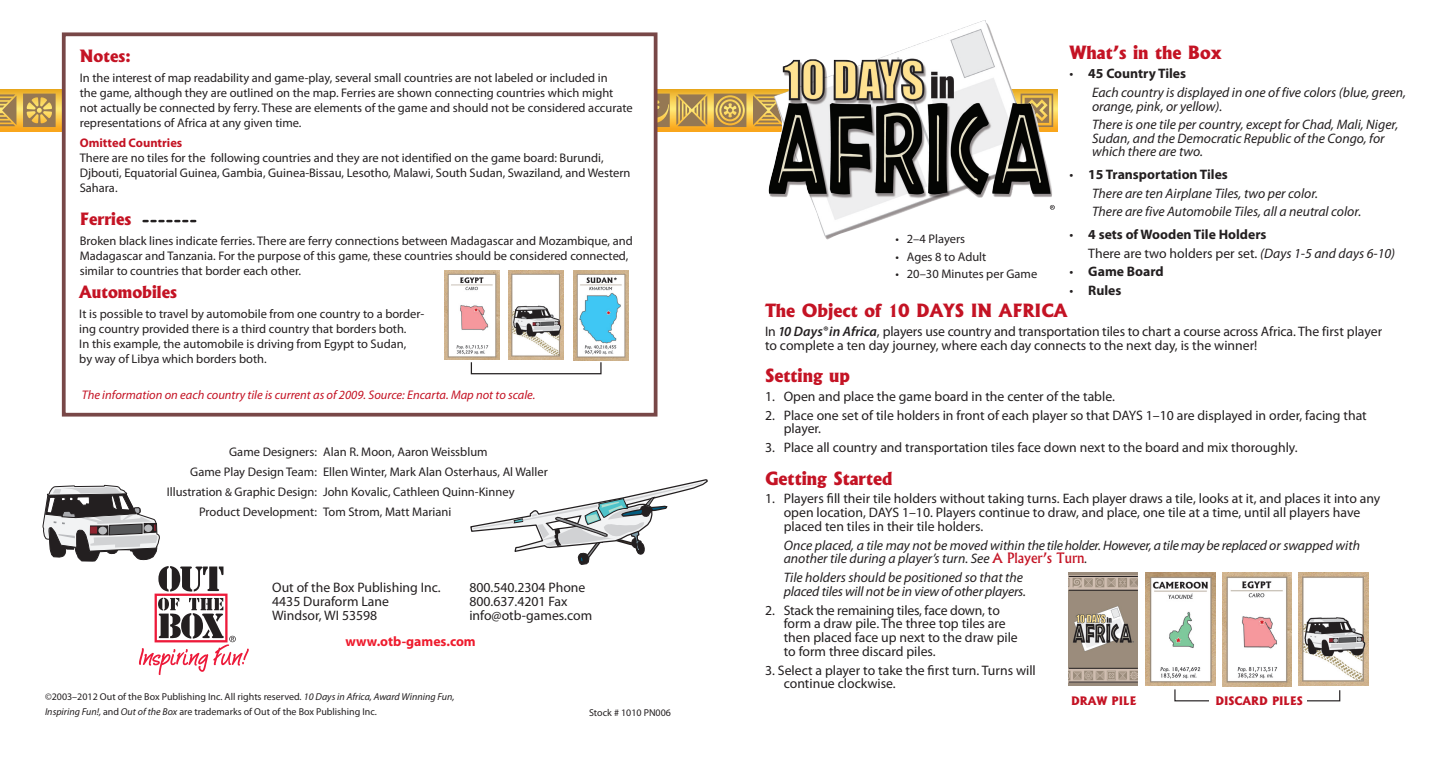
<style>
.page{position:relative;width:1440px;height:765px;background:#fff}
.page>*{position:absolute;margin:0;border:0;box-sizing:border-box;transform-origin:0 0}
.t1{font:800 17.5px "Albertus";color:#c41324}
.t2{font:800 16.25px "Albertus";color:#c41324}
.t3{font:13.75px/13.8px "Myriad Pro";color:#231f20}
.t4{font:italic 13.75px/13.8px "Myriad Pro";color:#231f20}
.t5{font:700 13.75px "Myriad Pro";color:#ee1b2d}
.t6{font:700 13.75px "Myriad Pro";color:#231f20}
.t7{font:12.5px/15px "Myriad Pro";color:#231f20}
.t8{font:italic 12.5px "Myriad Pro";color:#c41324}
.t9{font:700 12.5px "Myriad Pro";color:#c41324}
.t10{font:800 11.25px "Albertus";color:#c41324}
.t11{font:10px/15px "Myriad Pro";color:#231f20}
.s1{font-size:11.25px}
.s2{font-style:italic}
.s3{font-style:normal}
.s4{font-weight:700;font-style:normal}
.s5{font-weight:700}
.s6{font-weight:400}
.s7{font-weight:600;font-style:italic}
.s8{font-weight:600;font-style:italic;font-size:12.5px}
.s9{font-family:"Albertus";font-weight:500;font-style:normal;color:#c41324}
</style>
<div class="page">
<svg style="left:0;top:90px;width:1058px;height:42px;background:#f3b837"></svg>
<svg style="left:0;top:94px;width:16px;height:32px"></svg>
<svg style="left:23px;top:94px;width:33px;height:33px"></svg>
<svg style="left:658px;top:94px;width:12px;height:33px"></svg>
<svg style="left:676px;top:94px;width:31px;height:32px"></svg>
<svg style="left:714px;top:94px;width:32px;height:33px"></svg>
<svg style="left:753px;top:94px;width:13px;height:32px"></svg>
<div style="left:155px;top:594px;width:73px;height:48px;border:2px solid #ed1a3a"></div>
<svg style="left:139px;top:598px;width:110px;height:77px"></svg>
<svg style="left:42px;top:484px;width:182px;height:108px"></svg>
<svg style="left:470px;top:479px;width:238px;height:86px"></svg>
<div style="left:62px;top:32px;width:596px;height:385px;background:#fff;border:4px solid #784747"></div>
<img style="left:509px;top:270px;width:55px;height:90px">
<img style="left:444px;top:270px;width:55px;height:90px">
<img style="left:573px;top:270px;width:56px;height:90px">
<img style="left:766px;top:20px;width:289px;height:220px">
<div style="left:471px;top:362px;width:131px;height:12px;border:1px solid #231f20"></div>
<svg style="left:1050px;top:205px;width:5px;height:5px"></svg>
<svg style="left:1174px;top:689px;width:167px;height:13px"></svg>
<div style="left:1210px;top:697px;width:97px;height:9px;background:#fff"></div>
<img style="left:1145px;top:573px;width:70px;height:113px">
<img style="left:1222px;top:573px;width:70px;height:113px">
<img style="left:1299px;top:573px;width:69px;height:113px">
<img style="left:1069px;top:573px;width:69px;height:112px">
<hr style="left:1069px;top:576px;width:69px;height:1px;background:#231f20">
<hr style="left:1069px;top:590px;width:69px;height:1px;background:#231f20">
<hr style="left:1069px;top:668px;width:69px;height:1px;background:#231f20">
<hr style="left:1069px;top:682px;width:69px;height:1px;background:#231f20">
<svg style="left:144px;top:220px;width:51px;height:2px"></svg>
<h2 class="t2" style="left:80px;top:47px;width:53px">Notes:</h2>
<p class="t7" style="left:80px;top:70px;width:554px">In the interest of map readability and game-play, several small countries are not labeled or included in<br>the game, although they are outlined on the map. Ferries are shown connecting countries which might not actually be connected by ferry. These are elements of the game and should not be considered accurate representations of Africa at any given time.</p>
<p class="t9" style="left:80px;top:135px;width:104px">Omitted Countries</p>
<p class="t7" style="left:80px;top:150px;width:552px">There are no tiles for the following countries and they are not identified on the game board: Burundi,<br>Djbouti, Equatorial Guinea, Gambia, Guinea-Bissau, Lesotho, Malawi, South Sudan, Swaziland, and Western<br>Sahara.</p>
<h2 class="t2" style="left:80px;top:210px;width:53px">Ferries</h2>
<p class="t7" style="left:80px;top:233px;width:555px">Broken black lines indicate ferries. There are ferry connections between Madagascar and Mozambique, and<br>Madagascar and Tanzania. For the purpose of this game, these countries should be considered connected, similar to countries that border each other.</p>
<h2 class="t2" style="left:79px;top:283px;width:99px">Automobiles</h2>
<p class="t7" style="left:79px;top:306px;width:347px">It is possible to travel by automobile from one country to a border&shy;ing country provided there is a third country that borders both.<br>In this example, the automobile is driving from Egypt to Sudan,<br>by way of Libya which borders both.</p>
<p class="t8" style="left:82px;top:387px;width:455px">The information on each country tile is current as of 2009. Source: Encarta. Map not to scale.</p>
<p class="t7" style="left:229px;top:444px;width:260px">Game Designers: Alan R. Moon, Aaron Weissblum</p>
<p class="t7" style="left:190px;top:464px;width:359px">Game Play Design Team: Ellen Winter, Mark Alan Osterhaus, Al Waller</p>
<p class="t7" style="left:167px;top:484px;width:349px">Illustration <span class="s1">&amp;</span> Graphic Design: John Kovalic, Cathleen Quinn-Kinney</p>
<p class="t7" style="left:199px;top:504px;width:254px">Product Development: Tom Strom, Matt Mariani</p>
<p class="t3" style="left:272px;top:580px;width:170px">Out of the Box Publishing Inc.<br>4435 Duraform Lane<br>Windsor, WI 53598</p>
<p class="t3" style="left:469px;top:580px;width:124px">800.540.2304 Phone<br>800.637.4201 Fax info@otb-games.com</p>
<p class="t5" style="left:346px;top:632px;width:132px">www.otb-games.com</p>
<p class="t11" style="left:45px;top:689px;width:411px">©2003–2012 Out of the Box Publishing Inc. All rights reserved. <span class="s2">10 Days in Africa, Award Winning Fun,<br>Inspiring Fun!,</span> and <span class="s2">Out of the Box</span> are trademarks of Out of the Box Publishing Inc.</p>
<p class="t11" style="left:589px;top:705px;width:83px">Stock # 1010 PN006</p>
<p class="t7" style="left:896px;top:232px;width:71px">• 2–4 Players</p>
<p class="t7" style="left:896px;top:249px;width:92px">• Ages 8 to Adult</p>
<p class="t7" style="left:896px;top:267px;width:143px">• 20–30 Minutes per Game</p>
<h1 class="t1" style="left:1070px;top:43px;width:154px">What’s in the Box</h1>
<p class="t4" style="left:1092px;top:64px;width:316px;line-height:18.8px;text-indent:-22px"><span class="s3">•</span> <span class="s4">45 Country Tiles<br></span>Each country is displayed in one of five colors (blue, green,</p>
<p class="t4" style="left:1092px;top:97px;width:308px;line-height:18.2px">orange, pink, or yellow).<br>There is one tile per country, except for Chad, Mali, Niger,</p>
<p class="t4" style="left:1092px;top:131px;width:294px">Sudan, and the Democratic Republic of the Congo, for which there are two.</p>
<p class="t4" style="left:1092px;top:165px;width:271px;line-height:18.5px;text-indent:-22px"><span class="s3">•</span> <span class="s4">15 Transportation Tiles<br></span>There are ten Airplane Tiles, two per color.<br>There are five Automobile Tiles, all a neutral color.</p>
<p class="t3" style="left:1088px;top:225px;width:308px;line-height:18.8px;text-indent:-19px">• <span class="s5">4 sets of Wooden Tile Holders<br></span>There are two holders per set. <span class="s2">(Days 1-5 and days 6-10)</span></p>
<p class="t6" style="left:1070px;top:263px;width:96px"><span class="s6">•</span> Game Board</p>
<p class="t6" style="left:1070px;top:281px;width:53px"><span class="s6">•</span> Rules</p>
<h1 class="t1" style="left:765px;top:301px;width:304px">The Object of 10 DAYS IN AFRICA</h1>
<p class="t3" style="left:765px;top:324px;width:619px">In <span class="s7">10 Days</span><span class="s8">®</span> <span class="s7">in Africa</span>, players use country and transportation tiles to chart a course across Africa. The first player to complete a ten day journey, where each day connects to the next day, is the winner!</p>
<h1 class="t1" style="left:765px;top:366px;width:86px">Setting up</h1>
<p class="t3" style="left:765px;top:389px;width:351px">1. Open and place the game board in the center of the table.</p>
<p class="t3" style="left:784px;top:408px;width:585px;text-indent:-19px">2. Place one set of tile holders in front of each player so that DAYS 1–10 are displayed in order, facing that player.</p>
<p class="t3" style="left:765px;top:440px;width:534px">3. Place all country and transportation tiles face down next to the board and mix thoroughly.</p>
<h1 class="t1" style="left:765px;top:468px;width:129px">Getting Started</h1>
<p class="t3" style="left:784px;top:492px;width:598px;text-indent:-19px">1. Players fill their tile holders without taking turns. Each player draws a tile, looks at it, and places it into any open location, DAYS 1–10. Players continue to draw, and place, one tile at a time, until all players have placed ten tiles in their tile holders.</p>
<p class="t4" style="left:784px;top:538px;width:578px">Once placed, a tile may not be moved within the tile holder. However, a tile may be replaced or swapped with another tile during a player’s turn. See <span class="s9">A Player’s Turn</span>.</p>
<p class="t4" style="left:784px;top:570px;width:244px">Tile holders should be positioned so that the placed tiles will not be in view of other players.</p>
<p class="t3" style="left:784px;top:603px;width:236px;text-indent:-19px">2. Stack the remaining tiles, face down, to form a draw pile. The three top tiles are then placed face up next to the draw pile to form three discard piles.</p>
<p class="t3" style="left:784px;top:663px;width:254px;text-indent:-19px">3. Select a player to take the first turn. Turns will continue clockwise.</p>
<p class="t10" style="left:1071px;top:695px;width:67px">DRAW PILE</p>
<p class="t10" style="left:1215px;top:695px;width:89px">DISCARD PILES</p>
</div>
